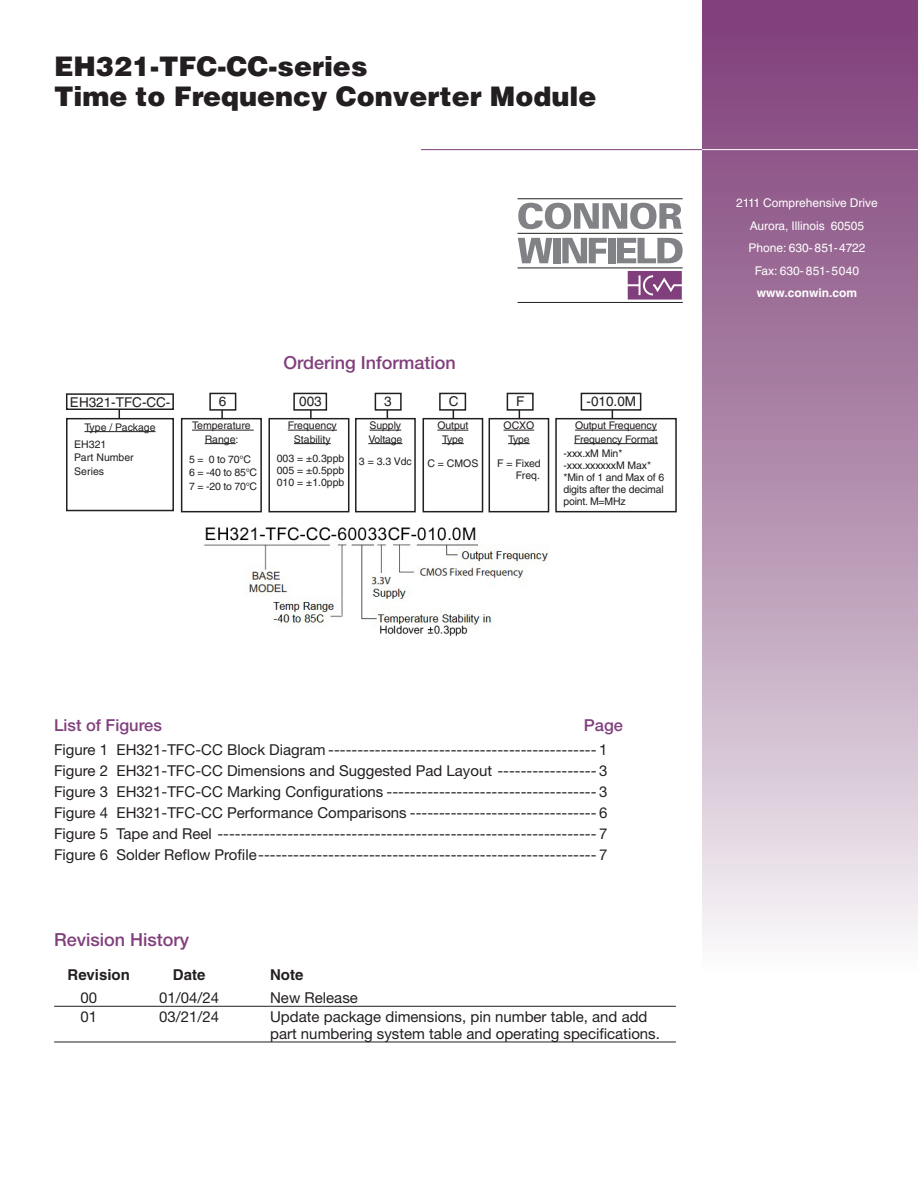
<style>
.page{position:relative;width:918px;height:1188px;background:#fff}
.page>*{position:absolute;margin:0;border:0;box-sizing:border-box;transform-origin:0 0}
.Product_Group{font:900 27px "Helvetica";color:#231f20}
.Subhead_1{font:500 18px "Helvetica Neue";color:#813f7c}
.Subhead_2{font:500 16.5px "Helvetica Neue";color:#81407d}
.Body_text{font:15px "Helvetica Neue";color:#231f20}
.Table_Body_Text{font:15px/16.5px "Helvetica Neue";color:#231f20}
.Subhead_2-2{font:700 15px "Helvetica";color:#231f20}
.Body_text_9_12{font:13.5px "Helvetica";color:#231f20}
.t1{font:12px "Helvetica";color:#fff}
.t2{font:700 12px "Helvetica";color:#fff}
.Body_text_9_12-2{font:10.5px/13.5px "Helvetica";letter-spacing:-.01em;color:#231f20}
</style>
<div class="page">
<img style="left:702px;top:0;width:216px;height:941px">
<hr style="left:702px;top:149px;width:216px;height:1px;background:#fff">
<hr style="left:421px;top:149px;width:281px;height:1px;background:#813f7c">
<svg style="left:518px;top:203px;width:164px;height:26px"></svg>
<svg style="left:518px;top:238px;width:34px;height:25px"></svg>
<div style="left:554px;top:238px;width:7px;height:25px;background:#808285"></div>
<svg style="left:562px;top:238px;width:45px;height:25px"></svg>
<div style="left:608px;top:238px;width:7px;height:25px;background:#808285"></div>
<svg style="left:617px;top:238px;width:66px;height:25px"></svg>
<hr style="left:518px;top:199px;width:165px;height:1px;background:#231f20">
<hr style="left:518px;top:233px;width:165px;height:1px;background:#231f20">
<hr style="left:518px;top:268px;width:165px;height:1px;background:#231f20">
<svg style="left:628px;top:271px;width:54px;height:29px;background:#945b8f"></svg>
<hr style="left:518px;top:302px;width:165px;height:1px;background:#231f20">
<hr style="left:54px;top:1006px;width:622px;height:1px;background:#231f20">
<hr style="left:54px;top:1042px;width:622px;height:1px;background:#231f20">
<img style="left:204px;top:527px;width:344px;height:110px">
<hr style="left:84px;top:431px;width:72px;height:1px;background:#231f20">
<div style="left:66px;top:418px;width:108px;height:93px;border:2px solid #231f20"></div>
<div style="left:66px;top:393px;width:108px;height:17px;border:2px solid #231f20"></div>
<hr style="left:370px;top:430px;width:31px;height:1px;background:#231f20">
<hr style="left:368px;top:443px;width:34px;height:1px;background:#231f20">
<div style="left:355px;top:418px;width:61px;height:94px;border:2px solid #231f20"></div>
<hr style="left:192px;top:430px;width:62px;height:1px;background:#231f20">
<hr style="left:205px;top:443px;width:31px;height:1px;background:#231f20">
<div style="left:181px;top:418px;width:81px;height:94px;border:2px solid #231f20"></div>
<hr style="left:288px;top:430px;width:49px;height:1px;background:#231f20">
<hr style="left:294px;top:443px;width:37px;height:1px;background:#231f20">
<div style="left:268px;top:418px;width:81px;height:94px;border:2px solid #231f20"></div>
<div style="left:375px;top:393px;width:27px;height:18px;border:2px solid #231f20"></div>
<div style="left:209px;top:393px;width:27px;height:18px;border:2px solid #231f20"></div>
<div style="left:293px;top:393px;width:34px;height:18px;border:2px solid #231f20"></div>
<svg style="left:221px;top:410px;width:2px;height:8px"></svg>
<svg style="left:310px;top:410px;width:2px;height:9px"></svg>
<hr style="left:437px;top:430px;width:31px;height:1px;background:#231f20">
<svg style="left:442px;top:443px;width:22px;height:1px"></svg>
<div style="left:423px;top:418px;width:60px;height:94px;border:2px solid #231f20"></div>
<div style="left:439px;top:393px;width:27px;height:18px;border:2px solid #231f20"></div>
<hr style="left:575px;top:430px;width:82px;height:1px;background:#231f20">
<hr style="left:574px;top:443px;width:84px;height:1px;background:#231f20">
<div style="left:555px;top:418px;width:122px;height:94px;border:2px solid #231f20"></div>
<div style="left:581px;top:393px;width:60px;height:18px;border:2px solid #231f20"></div>
<hr style="left:504px;top:430px;width:30px;height:1px;background:#231f20">
<svg style="left:508px;top:443px;width:22px;height:1px"></svg>
<div style="left:489px;top:418px;width:60px;height:94px;border:2px solid #231f20"></div>
<div style="left:507px;top:393px;width:27px;height:18px;border:2px solid #231f20"></div>
<p class="Product_Group" style="left:54px;top:48px;width:315px">EH321-TFC-CC-series</p>
<p class="Product_Group" style="left:54px;top:78px;width:544px">Time to Frequency Converter Module</p>
<p class="Body_text_9_12" style="left:70px;top:394px;width:102px">EH321-TFC-CC-</p>
<p class="Body_text_9_12-2" style="left:84px;top:420px;width:73px">Type / Package</p>
<p class="Body_text_9_12-2" style="left:74px;top:437px;width:61px">EH321<br>Part Number<br>Series</p>
<p class="Subhead_1" style="left:283px;top:351px;width:174px">Ordering Information</p>
<p class="Body_text_9_12" style="left:219px;top:394px;width:9px">6</p>
<p class="Body_text_9_12" style="left:299px;top:394px;width:24px">003</p>
<p class="Body_text_9_12" style="left:384px;top:394px;width:9px">3</p>
<p class="Body_text_9_12-2" style="left:192px;top:419px;width:60px;text-align:center">Temperature<br>Range:</p>
<p class="Body_text_9_12-2" style="left:189px;top:452px;width:63px">5 = 0 to 70°C</p>
<p class="Body_text_9_12-2" style="left:189px;top:466px;width:70px">6 = -40 to 85°C</p>
<p class="Body_text_9_12-2" style="left:189px;top:479px;width:70px">7 = -20 to 70°C</p>
<p class="Body_text_9_12-2" style="left:288px;top:419px;width:51px;text-align:center">Frequency<br>Stability</p>
<p class="Body_text_9_12-2" style="left:277px;top:452px;width:69px">003 = ±0.3ppb</p>
<p class="Body_text_9_12-2" style="left:277px;top:464px;width:69px">005 = ±0.5ppb</p>
<p class="Body_text_9_12-2" style="left:277px;top:476px;width:69px">010 = ±1.0ppb</p>
<p class="Body_text_9_12-2" style="left:368px;top:419px;width:36px">Supply<br>Voltage</p>
<p class="Body_text_9_12-2" style="left:359px;top:454px;width:54px">3 = 3.3 Vdc</p>
<p class="Body_text_9_12" style="left:449px;top:394px;width:11px">C</p>
<p class="Body_text_9_12-2" style="left:437px;top:419px;width:32px;text-align:center">Output<br>Type</p>
<p class="Body_text_9_12-2" style="left:427px;top:456px;width:53px">C = CMOS</p>
<p class="Body_text_9_12" style="left:516px;top:394px;width:10px">F</p>
<p class="Body_text_9_12-2" style="left:504px;top:419px;width:32px;text-align:center">OCXO<br>Type</p>
<p class="Body_text_9_12-2" style="left:497px;top:457px;width:45px;line-height:12px;text-align:right">F = Fixed<br>Freq.</p>
<p class="Body_text_9_12" style="left:587px;top:394px;width:51px">-010.0M</p>
<p class="Body_text_9_12-2" style="left:574px;top:419px;width:85px">Output Frequency<br>Frequency Format</p>
<p class="Body_text_9_12-2" style="left:564px;top:448px;width:102px;line-height:12px">-xxx.xM Min* -xxx.xxxxxxM Max* *Min of 1 and Max of 6 digits after the decimal point. M=MHz</p>
<p class="t1" style="left:736px;top:196px;width:143px">2111 Comprehensive Drive</p>
<p class="t1" style="left:750px;top:218px;width:116px">Aurora, Illinois 60505</p>
<p class="t1" style="left:749px;top:241px;width:118px">Phone: 630-851-4722</p>
<p class="t1" style="left:755px;top:263px;width:106px">Fax: 630- 851- 5040</p>
<p class="t2" style="left:757px;top:286px;width:102px">www.conwin.com</p>
<p class="Subhead_2" style="left:54px;top:715px;width:109px">List of Figures</p>
<p class="Subhead_2" style="left:584px;top:715px;width:41px">Page</p>
<p class="Body_text" style="left:54px;top:741px;width:555px">Figure 1 EH321-TFC-CC Block Diagram ---------------------------------------------- 1</p>
<p class="Body_text" style="left:54px;top:762px;width:555px">Figure 2 EH321-TFC-CC Dimensions and Suggested Pad Layout ----------------- 3</p>
<p class="Body_text" style="left:54px;top:783px;width:555px">Figure 3 EH321-TFC-CC Marking Configurations ------------------------------------ 3</p>
<p class="Body_text" style="left:54px;top:804px;width:555px">Figure 4 EH321-TFC-CC Performance Comparisons -------------------------------- 6</p>
<p class="Body_text" style="left:54px;top:825px;width:555px">Figure 5 Tape and Reel ----------------------------------------------------------------- 7</p>
<p class="Body_text" style="left:54px;top:846px;width:555px">Figure 6 Solder Reflow Profile---------------------------------------------------------- 7</p>
<p class="Subhead_1" style="left:54px;top:929px;width:137px">Revision History</p>
<p class="Subhead_2-2" style="left:68px;top:965px;width:64px">Revision</p>
<p class="Subhead_2-2" style="left:173px;top:965px;width:34px">Date</p>
<p class="Subhead_2-2" style="left:270px;top:965px;width:35px">Note</p>
<p class="Table_Body_Text" style="left:80px;top:989px;width:18px">00</p>
<p class="Table_Body_Text" style="left:159px;top:989px;width:62px">01/04/24</p>
<p class="Table_Body_Text" style="left:270px;top:989px;width:89px">New Release</p>
<p class="Table_Body_Text" style="left:80px;top:1009px;width:18px">01</p>
<p class="Table_Body_Text" style="left:159px;top:1009px;width:62px">03/21/24</p>
<p class="Table_Body_Text" style="left:270px;top:1009px;width:391px">Update package dimensions, pin number table, and add part numbering system table and operating specifications.</p>
</div>
